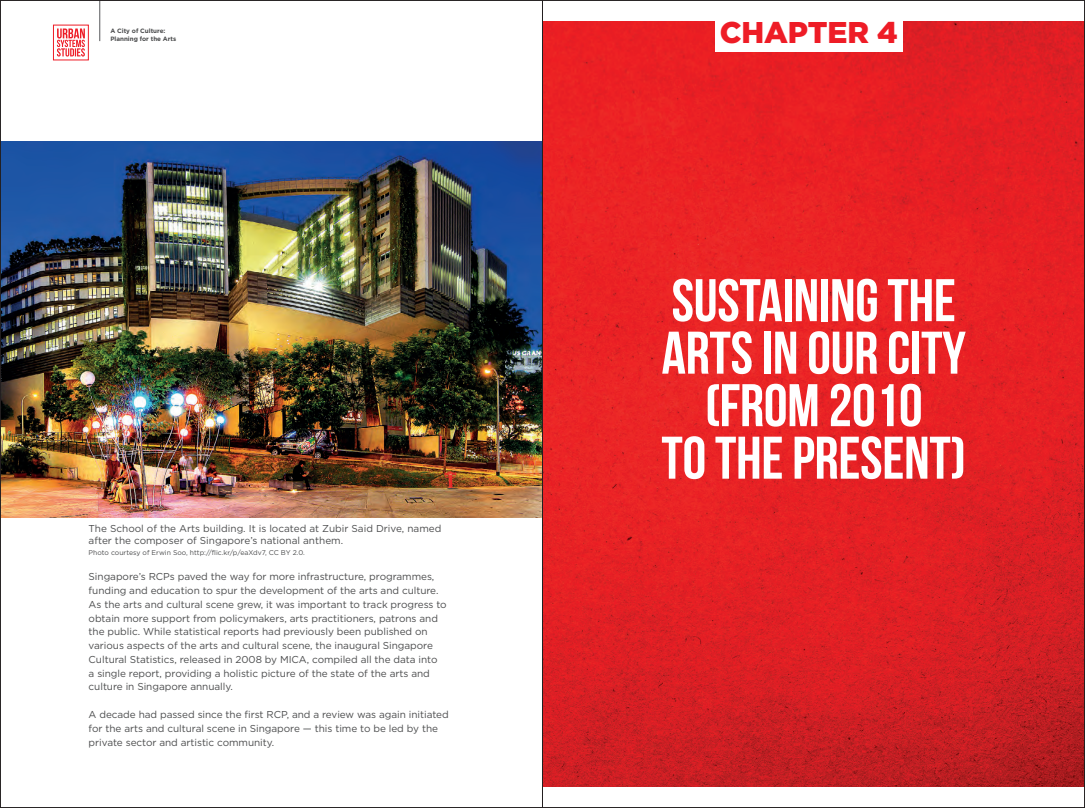
<style>
.page{position:relative;width:1085px;height:808px;background:#fff}
.page>*{position:absolute;margin:0;border:0;box-sizing:border-box;transform-origin:0 0}
.div_text{font:60px/52.5px "Bebas Neue";letter-spacing:-.005em;color:#fff;text-align:center}
.div_chapter{font:900 30px "Gotham HTF";letter-spacing:-.005em;color:#ee1c26}
.body_text{font:10px/13.8px "Gotham HTF";letter-spacing:-.005em;color:#4b4c4d}
.photo_title{font:10px/12.5px "Gotham HTF";color:#4b4c4d}
.photo_courtesy{font:6.88px "Gotham HTF";color:#4b4c4d}
.t1{font:700 6.25px/8.1px "Gotham HTF";color:#4b4c4d}
</style>
<div class="page">
<img style="left:543px;top:21px;width:539px;height:766px">
<div style="left:714px;top:18px;width:188px;height:33px;background:#fff"></div>
<img style="left:2px;top:142px;width:540px;height:375px">
<hr style="left:99px;top:0;width:1px;height:41px;background:#57585a">
<svg style="left:57px;top:29px;width:28px;height:28px"></svg>
<div style="left:53px;top:25px;width:36px;height:35px;border:1px solid #ee1c26"></div>
<hr style="left:542px;top:0;width:1px;height:808px;background:#231f20">
<p class="t1" style="left:110px;top:26px;width:67px">A City of Culture:<br>Planning for the Arts</p>
<p class="photo_title" style="left:89px;top:522px;width:354px">The School of the Arts building. It is located at Zubir Said Drive, named after the composer of Singapore’s national anthem.</p>
<p class="photo_courtesy" style="left:89px;top:549px;width:218px">Photo courtesy of Erwin Soo, http://flic.kr/p/eaXdv7, CC BY 2.0.</p>
<p class="body_text" style="left:89px;top:570px;width:359px">Singapore’s RCPs paved the way for more infrastructure, programmes, funding and education to spur the development of the arts and culture.<br>As the arts and cultural scene grew, it was important to track progress to obtain more support from policymakers, arts practitioners, patrons and the public. While statistical reports had previously been published on various aspects of the arts and cultural scene, the inaugural Singapore Cultural Statistics, released in 2008 by MICA, compiled all the data into<br>a single report, providing a holistic picture of the state of the arts and culture in Singapore annually.</p>
<p class="body_text" style="left:89px;top:708px;width:361px">A decade had passed since the first RCP, and a review was again initiated for the arts and cultural scene in Singapore — this time to be led by the private sector and artistic community.</p>
<p class="div_chapter" style="left:719px;top:15px;width:179px">CHAPTER 4</p>
<p class="div_text" style="left:661px;top:273px;width:306px">SUSTAINING THE<br>ARTS IN OUR CITY (FROM 2010<br>TO THE PRESENT)</p>
</div>
